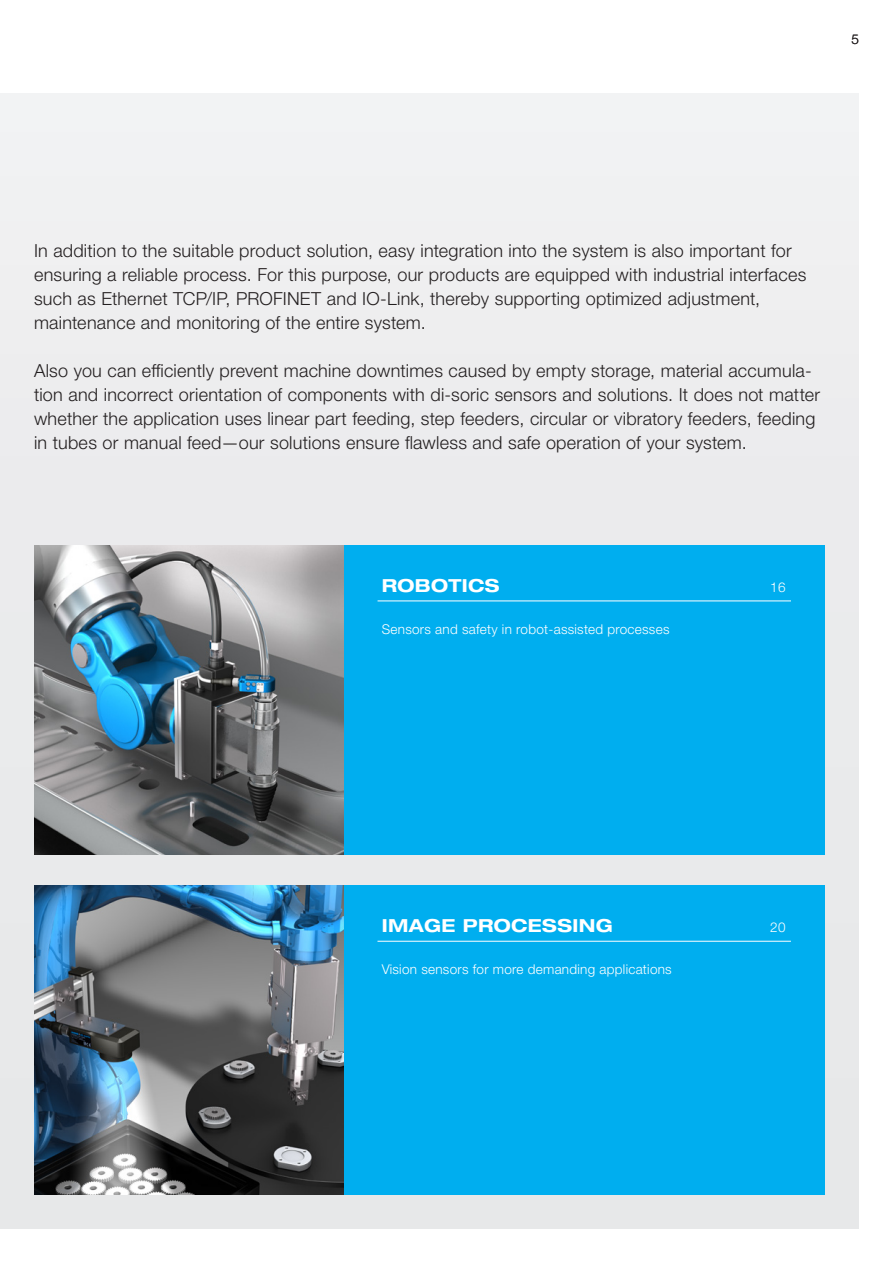
<style>
.page{position:relative;width:893px;height:1263px;background:#fff}
.page>*{position:absolute;margin:0;border:0;box-sizing:border-box;transform-origin:0 0}
.Copy_12_16_schwarz{font:300 18px/24px "Helvetica Neue LTW1 G";letter-spacing:.015em;color:#231f20}
.Copy_12_15_weiss{font:300 18px/24px "Helvetica Neue LTW1 G";letter-spacing:.015em;color:#231f20}
.t1{font:700 expanded 18px "Helvetica Neue LTW1 G";letter-spacing:.02em;color:#fff}
.t2{font:300 13.5px "Helvetica Neue LTW1 G";letter-spacing:.02em;color:#fff}
.Seitenzahl_rechts_9{font:300 13.5px "Helvetica Neue LTW1 G";color:#231f20}
</style>
<div class="page">
<div style="left:0;top:94px;width:859px;height:1135px;background:#ededee"></div>
<div style="left:344px;top:545px;width:481px;height:310px;background:#00aeef"></div>
<hr style="left:378px;top:600px;width:413px;height:1px;background:#fff">
<div style="left:343px;top:885px;width:482px;height:310px;background:#00aeef"></div>
<hr style="left:377px;top:941px;width:414px;height:1px;background:#fff">
<img style="left:34px;top:545px;width:309px;height:310px">
<img style="left:34px;top:885px;width:309px;height:310px">
<p class="Seitenzahl_rechts_9" style="left:851px;top:31px;width:9px">5</p>
<p class="Copy_12_15_weiss" style="left:34px;top:239px;width:774px">In addition to the suitable product solution, easy integration into the system is also important for ensuring a reliable process. For this purpose, our products are equipped with industrial interfaces such as Ethernet TCP/IP, PROFINET and IO-Link, thereby supporting optimized adjustment, maintenance and monitoring of the entire system.</p>
<p class="Copy_12_16_schwarz" style="left:34px;top:359px;width:788px">Also you can efficiently prevent machine downtimes caused by empty storage, material accumula&shy;tion and incorrect orientation of components with di-soric sensors and solutions. It does not matter whether the application uses linear part feeding, step feeders, circular or vibratory feeders, feeding in tubes or manual feed—our solutions ensure flawless and safe operation of your system.</p>
<p class="t1" style="left:382px;top:574px;width:119px">ROBOTICS</p>
<p class="t2" style="left:770px;top:579px;width:17px">16</p>
<p class="t2" style="left:382px;top:621px;width:289px">Sensors and safety in robot-assisted processes</p>
<p class="t1" style="left:382px;top:914px;width:232px">IMAGE PROCESSING</p>
<p class="t2" style="left:770px;top:919px;width:17px">20</p>
<p class="t2" style="left:382px;top:961px;width:292px">Vision sensors for more demanding applications</p>
</div>
